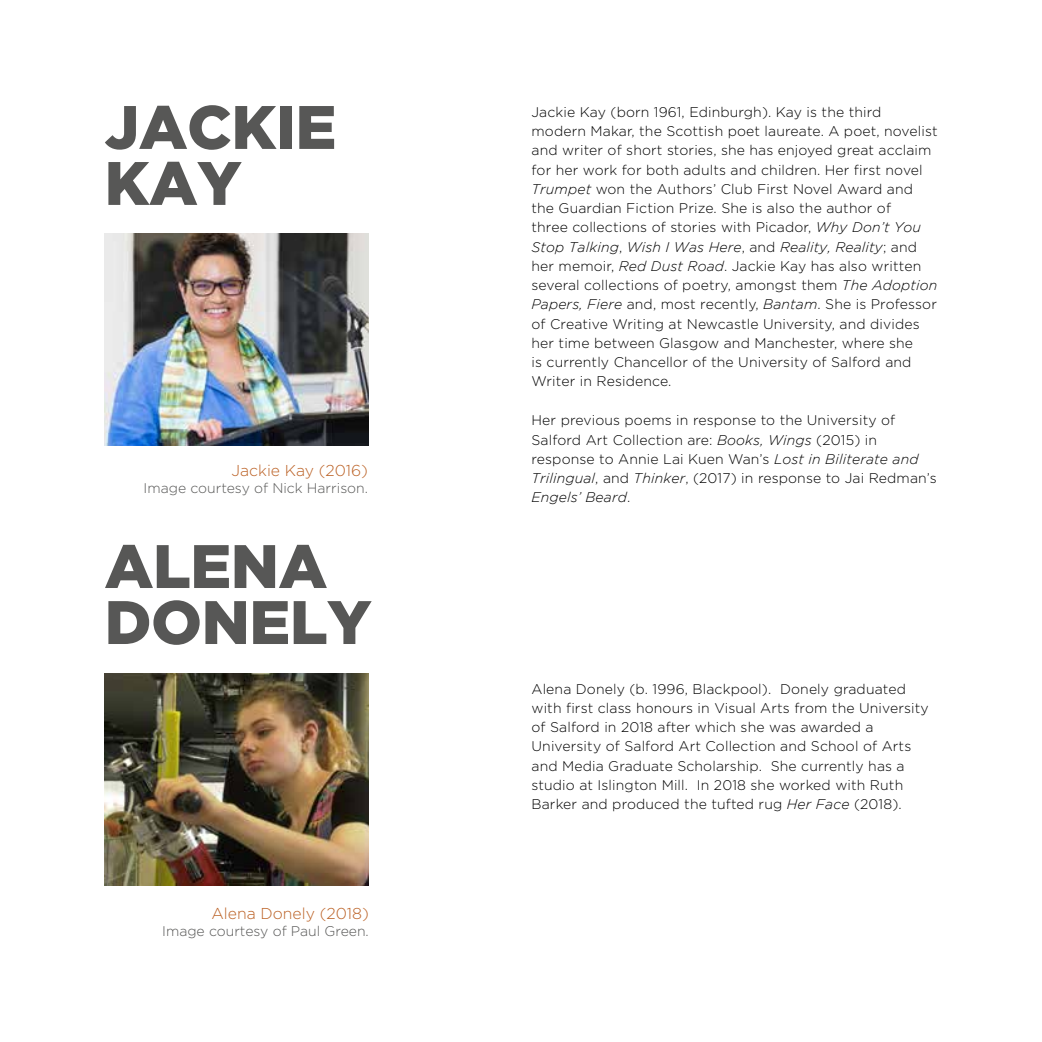
<style>
.page{position:relative;width:1042px;height:1042px;background:#fff}
.page>*{position:absolute;margin:0;border:0;box-sizing:border-box;transform-origin:0 0}
.t1{font:900 61.25px/56px "Gotham";letter-spacing:-.005em;color:#575756}
.t2{font:300 15.75px "Gotham";color:#bb6125}
.t3{font:300 14px/19.2px "Gotham";letter-spacing:.01em;color:#000}
.t4{font:300 14px "Gotham";color:#575756}
.s1{font-style:italic}
</style>
<div class="page">
<img style="left:105px;top:233px;width:264px;height:212px">
<img style="left:105px;top:673px;width:264px;height:212px">
<h1 class="t1" style="left:105px;top:98px;width:233px">JACKIE<br>KAY</h1>
<p class="t2" style="left:231px;top:462px;width:138px">Jackie Kay (2016)</p>
<p class="t4" style="left:144px;top:480px;width:226px">Image courtesy of Nick Harrison.</p>
<h1 class="t1" style="left:105px;top:537px;width:268px">ALENA<br>DONELY</h1>
<p class="t2" style="left:211px;top:905px;width:159px">Alena Donely (2018)</p>
<p class="t4" style="left:162px;top:923px;width:208px">Image courtesy of Paul Green.</p>
<p class="t3" style="left:531px;top:102px;width:408px">Jackie Kay (born 1961, Edinburgh). Kay is the third modern Makar, the Scottish poet laureate. A poet, novelist and writer of short stories, she has enjoyed great acclaim for her work for both adults and children. Her first novel <span class="s1">Trumpet</span> won the Authors’ Club First Novel Award and the Guardian Fiction Prize. She is also the author of<br>three collections of stories with Picador, <span class="s1">Why Don’t You Stop Talking</span>, <span class="s1">Wish I Was Here</span>, and <span class="s1">Reality, Reality</span>; and her memoir, <span class="s1">Red Dust Road</span>. Jackie Kay has also written several collections of poetry, amongst them <span class="s1">The Adoption Papers, Fiere</span> and, most recently, <span class="s1">Bantam</span>. She is Professor of Creative Writing at Newcastle University, and divides her time between Glasgow and Manchester, where she<br>is currently Chancellor of the University of Salford and Writer in Residence.</p>
<p class="t3" style="left:531px;top:411px;width:407px">Her previous poems in response to the University of Salford Art Collection are: <span class="s1">Books, Wings</span> (2015) in response to Annie Lai Kuen Wan’s <span class="s1">Lost in Biliterate and Trilingual</span>, and <span class="s1">Thinker</span>, (2017) in response to Jai Redman’s <span class="s1">Engels’ Beard</span>.</p>
<p class="t3" style="left:531px;top:679px;width:399px">Alena Donely (b. 1996, Blackpool). Donely graduated with first class honours in Visual Arts from the University of Salford in 2018 after which she was awarded a University of Salford Art Collection and School of Arts and Media Graduate Scholarship. She currently has a studio at Islington Mill. In 2018 she worked with Ruth Barker and produced the tufted rug <span class="s1">Her Face</span> (2018).</p>
</div>
